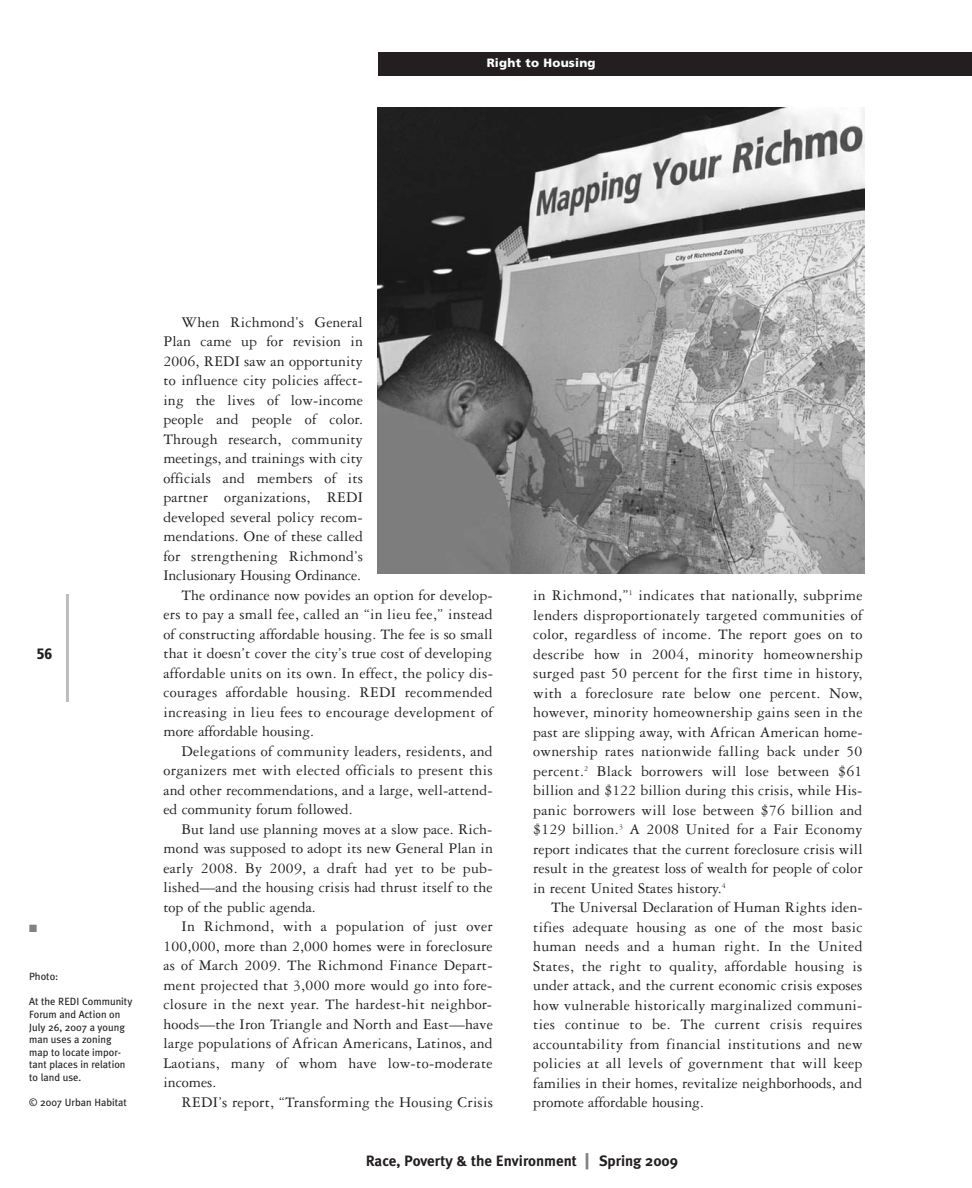
<style>
.page{position:relative;width:972px;height:1188px;background:#fff}
.page>*{position:absolute;margin:0;border:0;box-sizing:border-box;transform-origin:0 0}
.t1{font:15.75px/19.5px "Garamond Three";letter-spacing:.01em;color:#231f20;text-align:justify}
.t2{font:15.75px "Garamond Three";letter-spacing:-.01em;color:#231f20}
.t3{font:700 15px "Meta Plus";color:#231f20}
.t4{font:900 condensed 15px "Frutiger";color:#231f20}
.t5{font:900 12px "Frutiger";letter-spacing:.02em;color:#fff}
.t6{font:10.5px/12.6px "Meta Plus";color:#231f20}
.t7{font:10.5px "Zapf Dingbats";color:#808285}
.s1{font-size:21px;color:#808285}
</style>
<div class="page">
<div style="left:378px;top:52px;width:594px;height:24px;background:#231f20"></div>
<img style="left:378px;top:108px;width:486px;height:465px">
<hr style="left:66px;top:594px;width:3px;height:108px;background:#bcbdc0">
<p class="t5" style="left:487px;top:58px;width:110px">Right to Housing</p>
<p class="t4" style="left:37px;top:647px;width:17px">56</p>
<p class="t7" style="left:29px;top:922px;width:9px">■</p>
<p class="t6" style="left:29px;top:970px;width:31px">Photo:</p>
<p class="t6" style="left:29px;top:995px;width:105px">At the REDI Community<br>Forum and Action on<br>July 26, 2007 a young man uses a zoning map to locate impor&shy;tant places in relation to land use.</p>
<p class="t6" style="left:29px;top:1096px;width:99px">© 2007 Urban Habitat</p>
<p class="t1" style="left:181px;top:314px;width:183px">When Richmond’s General</p>
<p class="t1" style="left:163px;top:333px;width:201px">Plan came up for revision in</p>
<p class="t1" style="left:163px;top:353px;width:201px">2006, REDI saw an opportunity</p>
<p class="t1" style="left:163px;top:372px;width:201px">to influence city policies affect-</p>
<p class="t1" style="left:163px;top:392px;width:201px">ing the lives of low-income</p>
<p class="t1" style="left:163px;top:411px;width:201px">people and people of color.</p>
<p class="t1" style="left:163px;top:431px;width:201px">Through research, community</p>
<p class="t1" style="left:163px;top:450px;width:201px">meetings, and trainings with city</p>
<p class="t1" style="left:163px;top:470px;width:201px">officials and members of its</p>
<p class="t1" style="left:163px;top:489px;width:201px">partner organizations, REDI</p>
<p class="t1" style="left:163px;top:509px;width:201px">developed several policy recom-</p>
<p class="t1" style="left:163px;top:528px;width:201px">mendations. One of these called</p>
<p class="t1" style="left:163px;top:548px;width:201px">for strengthen ing Richmond’s</p>
<p class="t2" style="left:163px;top:570px;width:199px">Inclusionary Housing Ordinance.</p>
<p class="t1" style="left:181px;top:587px;width:313px">The ordinance now povides an option for develop-</p>
<p class="t1" style="left:163px;top:606px;width:331px">ers to pay a small fee, called an “in lieu fee,” instead</p>
<p class="t1" style="left:163px;top:626px;width:331px">of constructing affordable housing. The fee is so small</p>
<p class="t1" style="left:163px;top:645px;width:330px">that it doesn’t cover the city’s true cost of developing</p>
<p class="t1" style="left:163px;top:665px;width:331px">affordable units on its own. In effect, the policy dis-</p>
<p class="t1" style="left:163px;top:684px;width:331px">courages affordable housing. REDI recommended</p>
<p class="t1" style="left:163px;top:704px;width:331px">increasing in lieu fees to encourage development of</p>
<p class="t1" style="left:163px;top:723px;width:152px">more affordable housing.</p>
<p class="t1" style="left:181px;top:743px;width:313px">Delegations of community leaders, residents, and</p>
<p class="t1" style="left:163px;top:762px;width:331px">organizers met with elected officials to present this</p>
<p class="t1" style="left:163px;top:782px;width:331px">and other recommendations, and a large, well-attend-</p>
<p class="t1" style="left:163px;top:801px;width:191px">ed community forum followed.</p>
<p class="t1" style="left:181px;top:821px;width:312px">But land use planning moves at a slow pace. Rich-</p>
<p class="t1" style="left:163px;top:840px;width:331px">mond was supposed to adopt its new General Plan in</p>
<p class="t1" style="left:163px;top:860px;width:331px">early 2008. By 2009, a draft had yet to be pub-</p>
<p class="t1" style="left:163px;top:879px;width:331px">lished—and the housing crisis had thrust itself to the</p>
<p class="t1" style="left:163px;top:899px;width:154px">top of the public agenda.</p>
<p class="t1" style="left:181px;top:918px;width:313px">In Richmond, with a population of just over</p>
<p class="t1" style="left:163px;top:938px;width:331px">100,000, more than 2,000 homes were in foreclosure</p>
<p class="t1" style="left:163px;top:957px;width:331px">as of March 2009. The Richmond Finance Depart-</p>
<p class="t1" style="left:163px;top:977px;width:331px">ment projected that 3,000 more would go into fore-</p>
<p class="t1" style="left:163px;top:996px;width:330px">closure in the next year. The hardest-hit neighbor-</p>
<p class="t1" style="left:163px;top:1016px;width:331px">hoods—the Iron Triangle and North and East—have</p>
<p class="t1" style="left:163px;top:1035px;width:331px">large populations of African Americans, Latinos, and</p>
<p class="t1" style="left:163px;top:1055px;width:331px">Laotians, many of whom have low-to-moderate</p>
<p class="t1" style="left:163px;top:1074px;width:54px">incomes.</p>
<p class="t1" style="left:181px;top:1094px;width:313px">REDI’s report, “Transforming the Housing Crisis</p>
<p class="t1" style="left:533px;top:587px;width:331px">in Richmond,”<sup>1</sup> indicates that nationally, subprime lenders disproportionately targeted communities of color, regardless of income. The report goes on to describe how in 2004, minority homeownership surged past 50 percent for the first time in history, with a foreclosure rate below one percent. Now, however, minority homeownership gains seen in the past are slipping away, with African American home&shy;ownership rates nationwide falling back under 50 percent.<sup>2</sup> Black borrowers will lose between $61 billion and $122 billion during this crisis, while His&shy;panic borrowers will lose between $76 billion and $129 billion.<sup>3</sup> A 2008 United for a Fair Economy report indicates that the current foreclosure crisis will result in the greatest loss of wealth for people of color in recent United States history.<sup>4</sup></p>
<p class="t1" style="left:533px;top:899px;width:331px;text-indent:18px">The Universal Declaration of Human Rights iden&shy;tifies adequate housing as one of the most basic human needs and a human right. In the United States, the right to quality, affordable housing is under attack, and the current economic crisis exposes how vulnerable historically marginalized communi&shy;ties continue to be. The current crisis requires accountability from financial institutions and new policies at all levels of government that will keep families in their homes, revitalize neighborhoods, and promote affordable housing.</p>
<p class="t3" style="left:366px;top:1151px;width:314px">Race, Poverty &amp; the Environment <span class="s1">|</span> Spring 2009</p>
</div>
